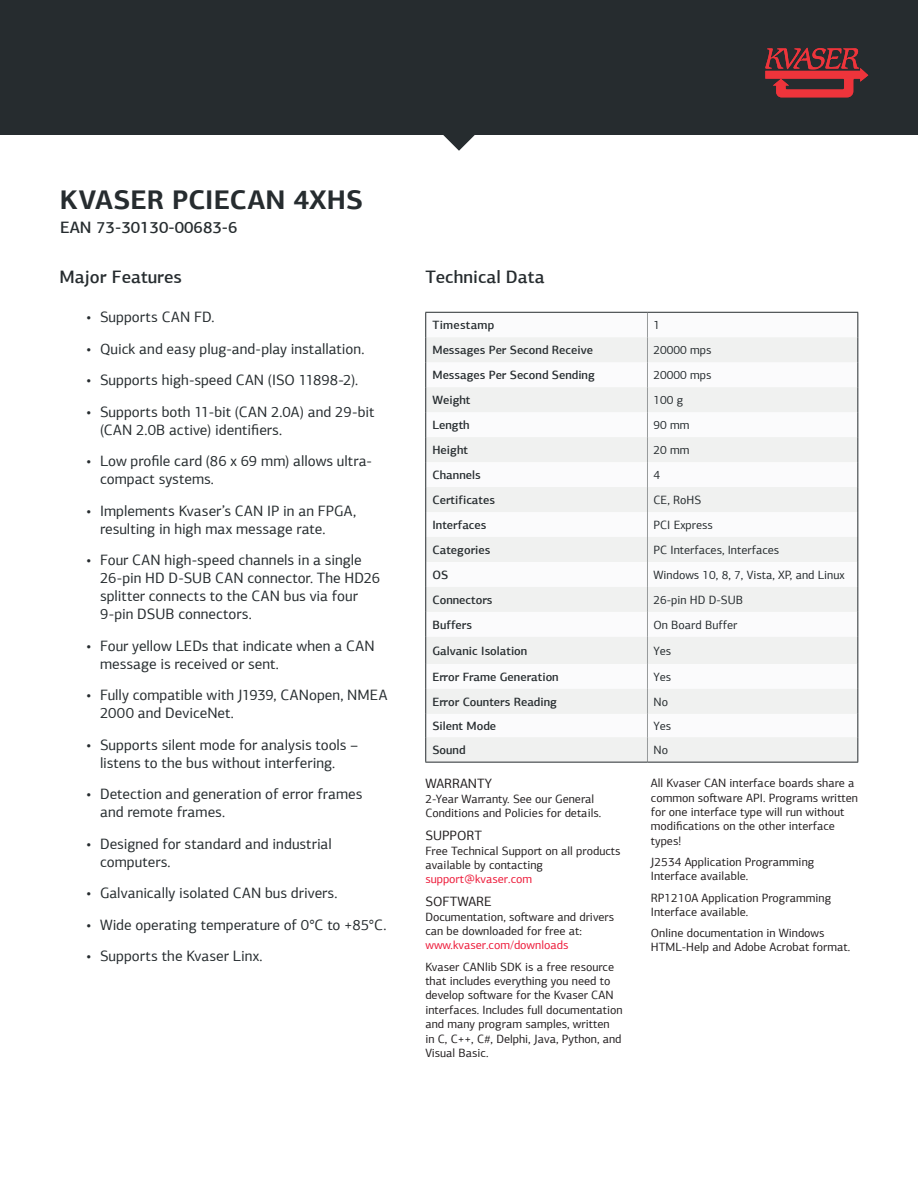
<style>
.page{position:relative;width:918px;height:1188px;background:#fff}
.page>*{position:absolute;margin:0;border:0;box-sizing:border-box;transform-origin:0 0}
.t1{font:700 27px "PF Agora Sans Pro";letter-spacing:.005em;color:#262c2f}
.Bullets{font:500 18px "PF Agora Sans Pro";color:#262c2f}
.t2{font:500 16.5px "PF Agora Sans Pro";color:#262c2f}
.t3{font:15px/18px "PF Agora Sans Pro";color:#262c2f}
.t4{font:13.5px "PF Agora Sans Pro";color:#231f20}
.t5{font:12px/14.4px "PF Agora Sans Pro";color:#231f20}
.t6{font:500 12px "PF Agora Sans Pro";color:#262c2f}
.t7{font:12px "PF Agora Sans Pro";color:#262c2f}
.t8{font:500 12px "PF Agora Sans Pro";letter-spacing:.02em;color:#262c2f}
.s1{color:#ed1a39}
</style>
<div class="page">
<svg style="left:443px;top:135px;width:32px;height:16px"></svg>
<div style="left:0;top:0;width:918px;height:135px;background:#262c2f"></div>
<svg style="left:765px;top:48px;width:103px;height:49px"></svg>
<svg style="left:426px;top:337px;width:431px;height:425px;fill:#f0f1f0"></svg>
<svg style="left:647px;top:313px;width:1px;height:449px"></svg>
<hr style="left:425px;top:312px;width:222px;height:1px;background:#262c2f">
<hr style="left:647px;top:312px;width:211px;height:1px;background:#262c2f">
<svg style="left:425px;top:313px;width:1px;height:449px"></svg>
<svg style="left:857px;top:313px;width:1px;height:449px"></svg>
<hr style="left:425px;top:762px;width:222px;height:1px;background:#262c2f">
<hr style="left:647px;top:762px;width:211px;height:1px;background:#262c2f">
<p class="t1" style="left:60px;top:183px;width:305px">KVASER PCIECAN 4XHS</p>
<p class="t2" style="left:60px;top:217px;width:179px">EAN 73-30130-00683-6</p>
<p class="Bullets" style="left:60px;top:266px;width:124px">Major Features</p>
<p class="Bullets" style="left:425px;top:266px;width:121px">Technical Data</p>
<p class="t3" style="left:87px;top:308px;width:130px">• Supports CAN FD.</p>
<p class="t3" style="left:87px;top:340px;width:280px">• Quick and easy plug-and-play installation.</p>
<p class="t3" style="left:87px;top:371px;width:273px">• Supports high-speed CAN (ISO 11898-2).</p>
<p class="t3" style="left:100px;top:403px;width:276px;text-indent:-13px">• Supports both 11-bit (CAN 2.0A) and 29-bit (CAN 2.0B active) identifiers.</p>
<p class="t3" style="left:100px;top:452px;width:274px;text-indent:-13px">• Low profile card (86 x 69 mm) allows ultra&shy;compact systems.</p>
<p class="t3" style="left:100px;top:502px;width:258px;text-indent:-13px">• Implements Kvaser’s CAN IP in an FPGA, resulting in high max message rate.</p>
<p class="t3" style="left:100px;top:551px;width:282px;text-indent:-13px">• Four CAN high-speed channels in a single 26-pin HD D-SUB CAN connector. The HD26 splitter connects to the CAN bus via four 9-pin DSUB connectors.</p>
<p class="t3" style="left:100px;top:637px;width:276px;text-indent:-13px">• Four yellow LEDs that indicate when a CAN message is received or sent.</p>
<p class="t3" style="left:100px;top:686px;width:289px;text-indent:-13px">• Fully compatible with J1939, CANopen, NMEA<br>2000 and DeviceNet.</p>
<p class="t3" style="left:87px;top:736px;width:273px;text-align:center">• Supports silent mode for analysis tools – listens to the bus without interfering.</p>
<p class="t3" style="left:100px;top:785px;width:264px;text-indent:-13px">• Detection and generation of error frames and remote frames.</p>
<p class="t3" style="left:100px;top:835px;width:233px;text-indent:-13px">• Designed for standard and industrial computers.</p>
<p class="t3" style="left:87px;top:884px;width:253px">• Galvanically isolated CAN bus drivers.</p>
<p class="t3" style="left:87px;top:916px;width:301px">• Wide operating temperature of 0°C to +85°C.</p>
<p class="t3" style="left:87px;top:947px;width:178px">• Supports the Kvaser Linx.</p>
<p class="t8" style="left:432px;top:318px;width:63px">Timestamp</p>
<p class="t7" style="left:653px;top:318px;width:8px">1</p>
<p class="t6" style="left:432px;top:343px;width:162px">Messages Per Second Receive</p>
<p class="t7" style="left:653px;top:343px;width:60px">20000 mps</p>
<p class="t6" style="left:432px;top:368px;width:164px">Messages Per Second Sending</p>
<p class="t7" style="left:653px;top:368px;width:60px">20000 mps</p>
<p class="t6" style="left:432px;top:393px;width:40px">Weight</p>
<p class="t7" style="left:653px;top:393px;width:31px">100 g</p>
<p class="t6" style="left:432px;top:418px;width:39px">Length</p>
<p class="t7" style="left:653px;top:418px;width:38px">90 mm</p>
<p class="t6" style="left:432px;top:443px;width:37px">Height</p>
<p class="t7" style="left:653px;top:443px;width:38px">20 mm</p>
<p class="t6" style="left:432px;top:468px;width:50px">Channels</p>
<p class="t7" style="left:653px;top:468px;width:8px">4</p>
<p class="t6" style="left:432px;top:493px;width:64px">Certificates</p>
<p class="t7" style="left:653px;top:493px;width:49px">CE, RoHS</p>
<p class="t6" style="left:432px;top:518px;width:55px">Interfaces</p>
<p class="t7" style="left:653px;top:518px;width:61px">PCI Express</p>
<p class="t6" style="left:432px;top:543px;width:59px">Categories</p>
<p class="t7" style="left:653px;top:543px;width:127px">PC Interfaces, Interfaces</p>
<p class="t6" style="left:432px;top:567px;width:17px">OS</p>
<p class="t7" style="left:653px;top:568px;width:193px">Windows 10, 8, 7, Vista, XP, and Linux</p>
<p class="t6" style="left:432px;top:592px;width:62px">Connectors</p>
<p class="t7" style="left:653px;top:593px;width:91px">26-pin HD D-SUB</p>
<p class="t6" style="left:432px;top:617px;width:41px">Buffers</p>
<p class="t7" style="left:653px;top:618px;width:85px">On Board Buffer</p>
<p class="t6" style="left:432px;top:643px;width:96px">Galvanic Isolation</p>
<p class="t7" style="left:653px;top:644px;width:19px">Yes</p>
<p class="t6" style="left:432px;top:669px;width:128px">Error Frame Generation</p>
<p class="t7" style="left:653px;top:670px;width:19px">Yes</p>
<p class="t6" style="left:432px;top:694px;width:126px">Error Counters Reading</p>
<p class="t7" style="left:653px;top:695px;width:16px">No</p>
<p class="t6" style="left:432px;top:719px;width:65px">Silent Mode</p>
<p class="t7" style="left:653px;top:719px;width:19px">Yes</p>
<p class="t6" style="left:432px;top:743px;width:35px">Sound</p>
<p class="t7" style="left:653px;top:743px;width:16px">No</p>
<p class="t5" style="left:651px;top:776px;width:209px">All Kvaser CAN interface boards share a common software API. Programs written for one interface type will run without modifications on the other interface types!</p>
<p class="t5" style="left:651px;top:855px;width:165px">J2534 Application Programming<br>Interface available.</p>
<p class="t5" style="left:651px;top:890px;width:182px">RP1210A Application Programming<br>Interface available.</p>
<p class="t5" style="left:651px;top:926px;width:201px">Online documentation in Windows<br>HTML-Help and Adobe Acrobat format.</p>
<p class="t4" style="left:425px;top:776px;width:68px">WARRANTY</p>
<p class="t5" style="left:425px;top:792px;width:177px">2-Year Warranty. See our General<br>Conditions and Policies for details.</p>
<p class="t4" style="left:425px;top:827px;width:58px">SUPPORT</p>
<p class="t5" style="left:425px;top:843px;width:197px">Free Technical Support on all products available by contacting <span class="s1">support@kvaser.com</span></p>
<p class="t4" style="left:425px;top:894px;width:68px">SOFTWARE</p>
<p class="t5" style="left:425px;top:909px;width:190px">Documentation, software and drivers can be downloaded for free at: <span class="s1">www.kvaser.com/downloads</span></p>
<p class="t5" style="left:425px;top:959px;width:199px">Kvaser CANlib SDK is a free resource that includes everything you need to develop software for the Kvaser CAN interfaces. Includes full documentation and many program samples, written<br>in C, C++, C#, Delphi, Java, Python, and Visual Basic.</p>
</div>
